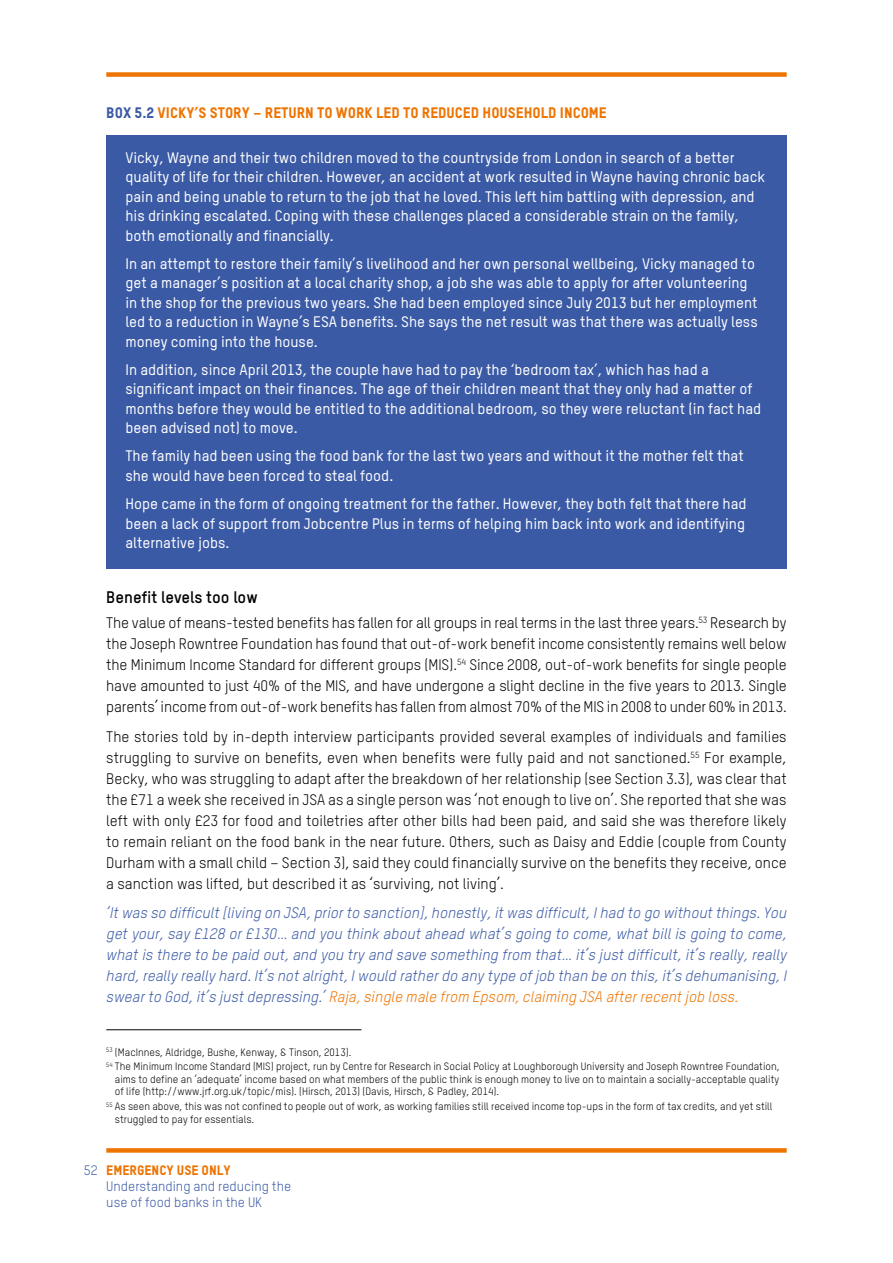
<style>
.page{position:relative;width:893px;height:1263px;background:#fff}
.page>*{position:absolute;margin:0;border:0;box-sizing:border-box;transform-origin:0 0}
.t1{font:700 16.5px "Oxfam TSTARPRO";color:#000}
.t2{font:500 15px/19.5px "Oxfam TSTARPRO";color:#fff}
.t3{font:15px/21px "Oxfam TSTARPRO";letter-spacing:-.005em;color:#000;text-align:justify}
.t4{font:italic 15px/21px "Oxfam TSTARPRO";color:#3b5aa5;text-align:justify}
.t5{font:15px "Oxfam TSTARPRO Headline";color:#ee7402}
.t6{font:13.5px/16.2px "Oxfam TSTARPRO";color:#3b5aa5}
.t7{font:13.5px "Oxfam TSTARPRO Headline";color:#ee7402}
.t8{font:10.5px/12.6px "Oxfam TSTARPRO";color:#000}
.s1{color:#3b5aa5}
.s2{color:#ee7402}
</style>
<div class="page">
<div style="left:106px;top:135px;width:681px;height:434px;background:#3b5aa5"></div>
<div style="left:106px;top:72px;width:681px;height:5px;background:#ee7402"></div>
<div style="left:106px;top:1148px;width:681px;height:5px;background:#ee7402"></div>
<hr style="left:106px;top:1029px;width:255px;height:1px;background:#000">
<p class="t5" style="left:106px;top:103px;width:502px"><span class="s1">BOX 5.2</span> VICKY’S STORY – RETURN TO WORK LED TO REDUCED HOUSEHOLD INCOME</p>
<p class="t2" style="left:125px;top:148px;width:641px">Vicky, Wayne and their two children moved to the countryside from London in search of a better quality of life for their children. However, an accident at work resulted in Wayne having chronic back pain and being unable to return to the job that he loved. This left him battling with depression, and his drinking escalated. Coping with these challenges placed a considerable strain on the family, both emotionally and financially.</p>
<p class="t2" style="left:125px;top:254px;width:634px">In an attempt to restore their family’s livelihood and her own personal wellbeing, Vicky managed to get a manager’s position at a local charity shop, a job she was able to apply for after volunteering in the shop for the previous two years. She had been employed since July 2013 but her employment led to a reduction in Wayne’s ESA benefits. She says the net result was that there was actually less money coming into the house.</p>
<p class="t2" style="left:125px;top:360px;width:637px">In addition, since April 2013, the couple have had to pay the ‘bedroom tax’, which has had a significant impact on their finances. The age of their children meant that they only had a matter of months before they would be entitled to the additional bedroom, so they were reluctant (in fact had been advised not) to move.</p>
<p class="t2" style="left:125px;top:446px;width:620px">The family had been using the food bank for the last two years and without it the mother felt that she would have been forced to steal food.</p>
<p class="t2" style="left:125px;top:494px;width:623px;text-align:justify">Hope came in the form of ongoing treatment for the father. However, they both felt that there had been a lack of support from Jobcentre Plus in terms of helping him back into work and identifying alternative jobs.</p>
<p class="t1" style="left:106px;top:587px;width:153px">Benefit levels too low</p>
<p class="t3" style="left:106px;top:612px;width:682px">The value of means-tested benefits has fallen for all groups in real terms in the last three years.<sup>53</sup> Research by the Joseph Rowntree Foundation has found that out-of-work benefit income consistently remains well below the Minimum Income Standard for different groups (MIS).<sup>54</sup> Since 2008, out-of-work benefits for single people have amounted to just 40% of the MIS, and have undergone a slight decline in the five years to 2013. Single parents’ income from out-of-work benefits has fallen from almost 70% of the MIS in 2008 to under 60% in 2013.</p>
<p class="t3" style="left:106px;top:726px;width:682px">The stories told by in-depth interview participants provided several examples of individuals and families struggling to survive on benefits, even when benefits were fully paid and not sanctioned.<sup>55</sup> For example, Becky, who was struggling to adapt after the breakdown of her relationship (see Section 3.3), was clear that the £71 a week she received in JSA as a single person was ‘not enough to live on’. She reported that she was left with only £23 for food and toiletries after other bills had been paid, and said she was therefore likely to remain reliant on the food bank in the near future. Others, such as Daisy and Eddie (couple from County Durham with a small child – Section 3), said they could financially survive on the benefits they receive, once a sanction was lifted, but described it as ‘surviving, not living’.</p>
<p class="t4" style="left:106px;top:902px;width:682px">‘It was so difficult [living on JSA, prior to sanction], honestly, it was difficult, I had to go without things. You get your, say £128 or £130… and you think about ahead what’s going to come, what bill is going to come, what is there to be paid out, and you try and save something from that… it’s just difficult, it’s really, really hard, really really hard. It’s not alright, I would rather do any type of job than be on this, it’s dehumanising, I swear to God, it’s just depressing.’ <span class="s2">Raja, single male from Epsom, claiming JSA after recent job loss.</span></p>
<p class="t8" style="left:106px;top:1044px;width:675px;line-height:14.7px"><sup>53</sup> (MacInnes, Aldridge, Bushe, Kenway, &amp; Tinson, 2013).<br><sup>54</sup> The Minimum Income Standard (MIS) project, run by Centre for Research in Social Policy at Loughborough University and Joseph Rowntree Foundation,</p>
<p class="t8" style="left:115px;top:1073px;width:666px">aims to define an ‘adequate’ income based on what members of the public think is enough money to live on to maintain a socially-acceptable quality of life (http://www.jrf.org.uk/topic/mis). (Hirsch, 2013) (Davis, Hirsch, &amp; Padley, 2014).</p>
<p class="t8" style="left:115px;top:1100px;width:659px;text-indent:-9px"><sup>55</sup> As seen above, this was not confined to people out of work, as working families still received income top-ups in the form of tax credits, and yet still struggled to pay for essentials.</p>
<p class="t6" style="left:84px;top:1161px;width:15px">52</p>
<p class="t7" style="left:106px;top:1161px;width:126px">EMERGENCY USE ONLY</p>
<p class="t6" style="left:106px;top:1178px;width:186px">Understanding and reducing the use of food banks in the UK</p>
</div>
